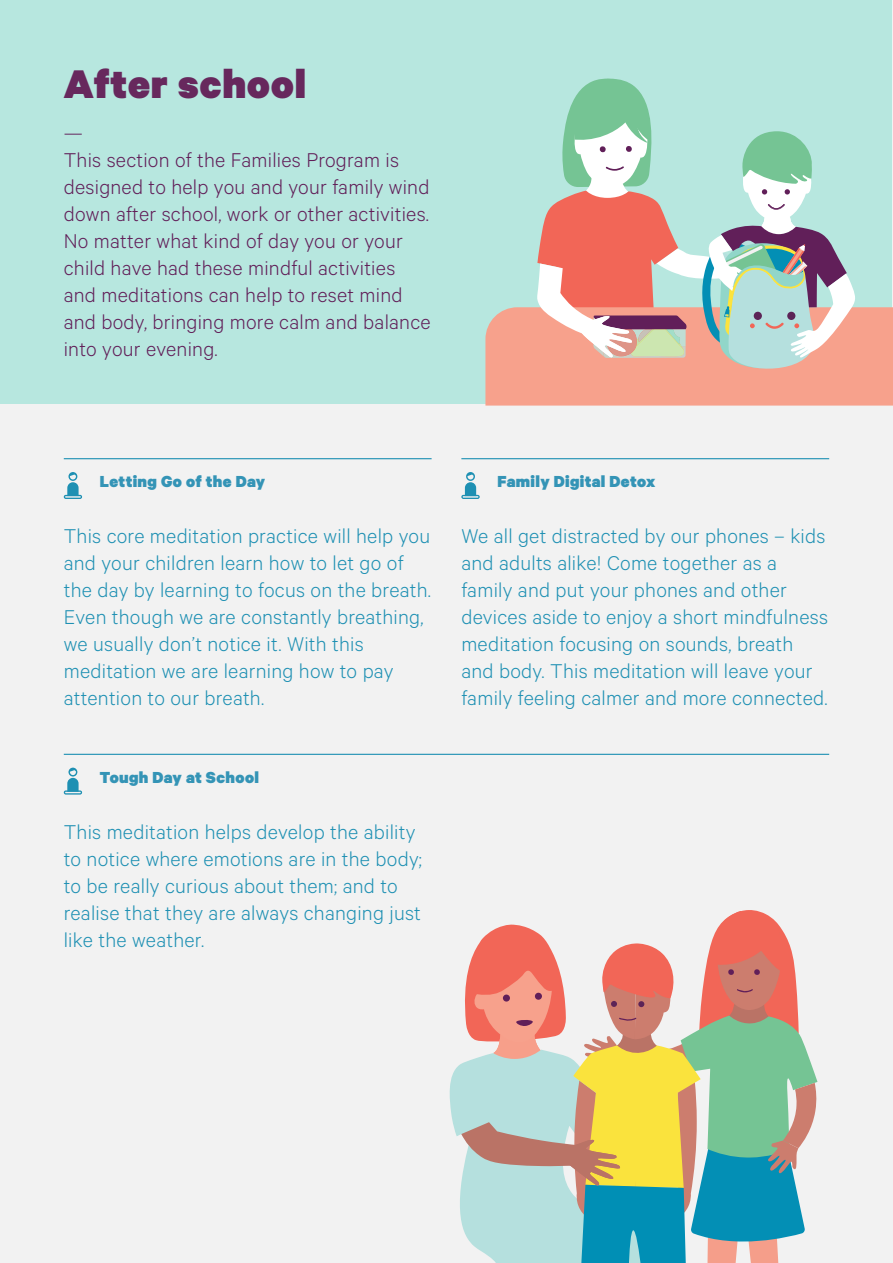
<style>
.page{position:relative;width:893px;height:1263px;background:#f2f2f2}
.page>*{position:absolute;margin:0;border:0;box-sizing:border-box;transform-origin:0 0}
.t1{font:900 45px "Calibre";letter-spacing:.02em;color:#67285d}
.t2{font:300 22.5px/27px "Calibre";letter-spacing:.01em;color:#1e90b3}
.t3{font:300 22.5px/27px "Calibre";letter-spacing:.01em;color:#611e58}
.t4{font:900 18px "Calibre";letter-spacing:.02em;color:#3494b6}
</style>
<div class="page">
<div style="left:1px;top:1px;width:891px;height:403px;background:#b7e7df"></div>
<svg style="left:485px;top:78px;width:408px;height:328px"></svg>
<hr style="left:64px;top:458px;width:368px;height:1px;background:#1e90b3">
<hr style="left:461px;top:458px;width:368px;height:1px;background:#1e90b3">
<hr style="left:64px;top:754px;width:765px;height:1px;background:#1e90b3">
<svg style="left:64px;top:472px;width:18px;height:27px"></svg>
<svg style="left:461px;top:472px;width:19px;height:27px"></svg>
<svg style="left:64px;top:768px;width:18px;height:26px"></svg>
<svg style="left:449px;top:910px;width:368px;height:353px"></svg>
<h1 class="t1" style="left:64px;top:55px;width:244px">After school</h1>
<p class="t3" style="left:64px;top:118px;width:368px">—<br>This section of the Families Program is designed to help you and your family wind down after school, work or other activities.<br>No matter what kind of day you or your child have had these mindful activities and meditations can help to reset mind and body, bringing more calm and balance into your evening.</p>
<p class="t4" style="left:100px;top:470px;width:167px">Letting Go of the Day</p>
<p class="t4" style="left:497px;top:470px;width:159px">Family Digital Detox</p>
<p class="t2" style="left:64px;top:522px;width:369px">This core meditation practice will help you and your children learn how to let go of the day by learning to focus on the breath.<br>Even though we are constantly breathing, we usually don’t notice it. With this meditation we are learning how to pay attention to our breath.</p>
<p class="t2" style="left:461px;top:522px;width:368px">We all get distracted by our phones – kids and adults alike! Come together as a family and put your phones and other devices aside to enjoy a short mindfulness meditation focusing on sounds, breath and body. This meditation will leave your family feeling calmer and more connected.</p>
<p class="t4" style="left:100px;top:766px;width:161px">Tough Day at School</p>
<p class="t2" style="left:64px;top:817px;width:360px">This meditation helps develop the ability to notice where emotions are in the body; to be really curious about them; and to realise that they are always changing just like the weather.</p>
</div>
